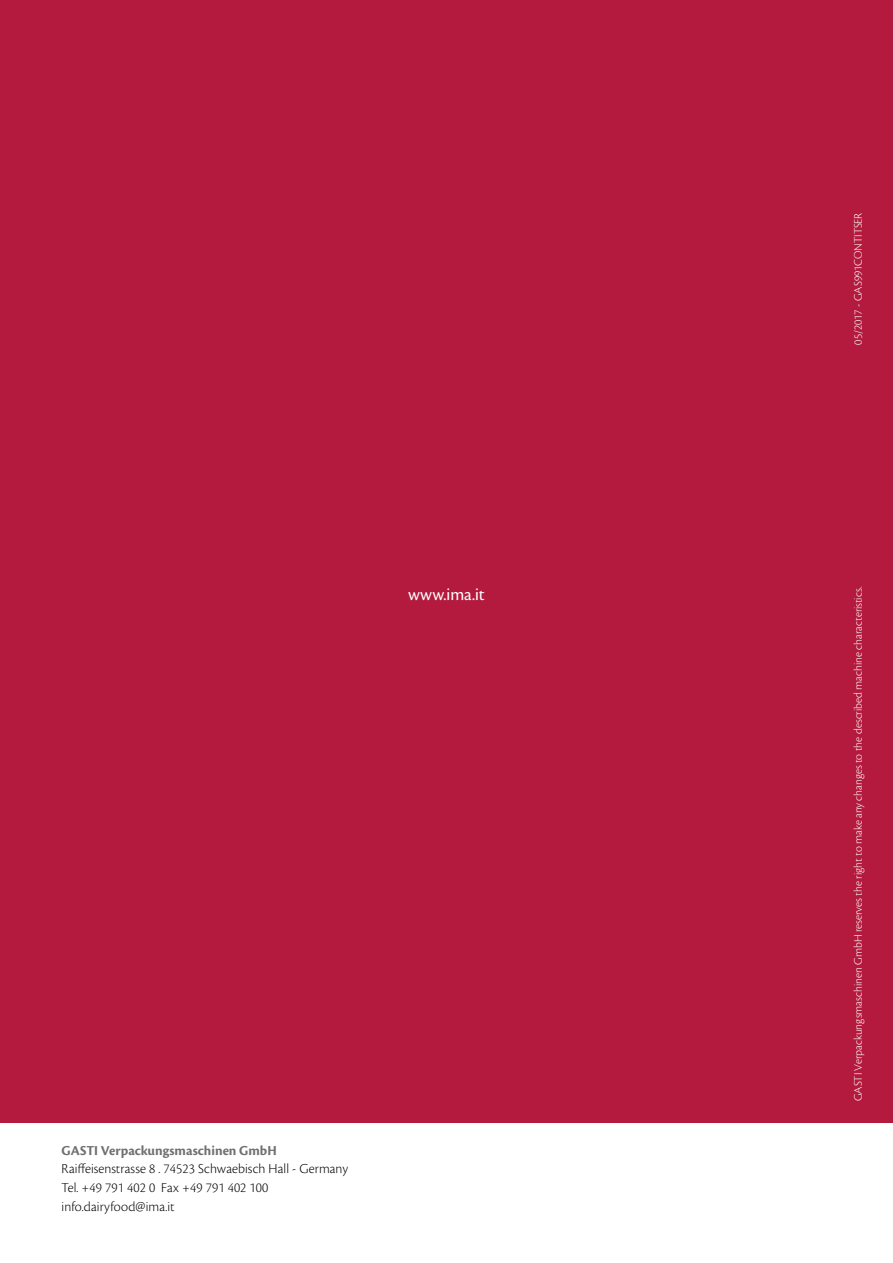
<style>
.page{position:relative;width:893px;height:1263px;background:#fff}
.page>*{position:absolute;margin:0;border:0;box-sizing:border-box;transform-origin:0 0}
.t1{font:18px "Cronos Pro Subh";color:#fff}
.t2{font:14.25px/18.8px "Cronos Pro Lt Subh";letter-spacing:.01em;color:#000}
.t3{font:14.25px "Cronos Pro Bold Subh";color:#6f7070}
.t4{font:12px "Cronos Pro Lt Subh";color:#fff}
</style>
<div class="page">
<div style="left:0;top:0;width:893px;height:1123px;background:#b31a3d"></div>
<h1 class="t1" style="left:408px;top:584px;width:78px">www.ima.it</h1>
<p class="t3" style="left:62px;top:1142px;width:217px">GASTI Verpackungsmaschinen GmbH</p>
<p class="t2" style="left:62px;top:1159px;width:288px">Raiffeisenstrasse 8 . 74523 Schwaebisch Hall - Germany<br>Tel. +49 791 402 0 Fax +49 791 402 100 info.dairyfood@ima.it</p>
<p class="t4" style="left:851px;top:345px;width:134px;rotate:-90deg">05/2017 - GAS991CONTITSER</p>
<p class="t4" style="left:851px;top:1101px;width:516px;rotate:-90deg">GASTI Verpackungsmaschinen GmbH reserves the right to make any changes to the described machine characteristics.</p>
</div>
